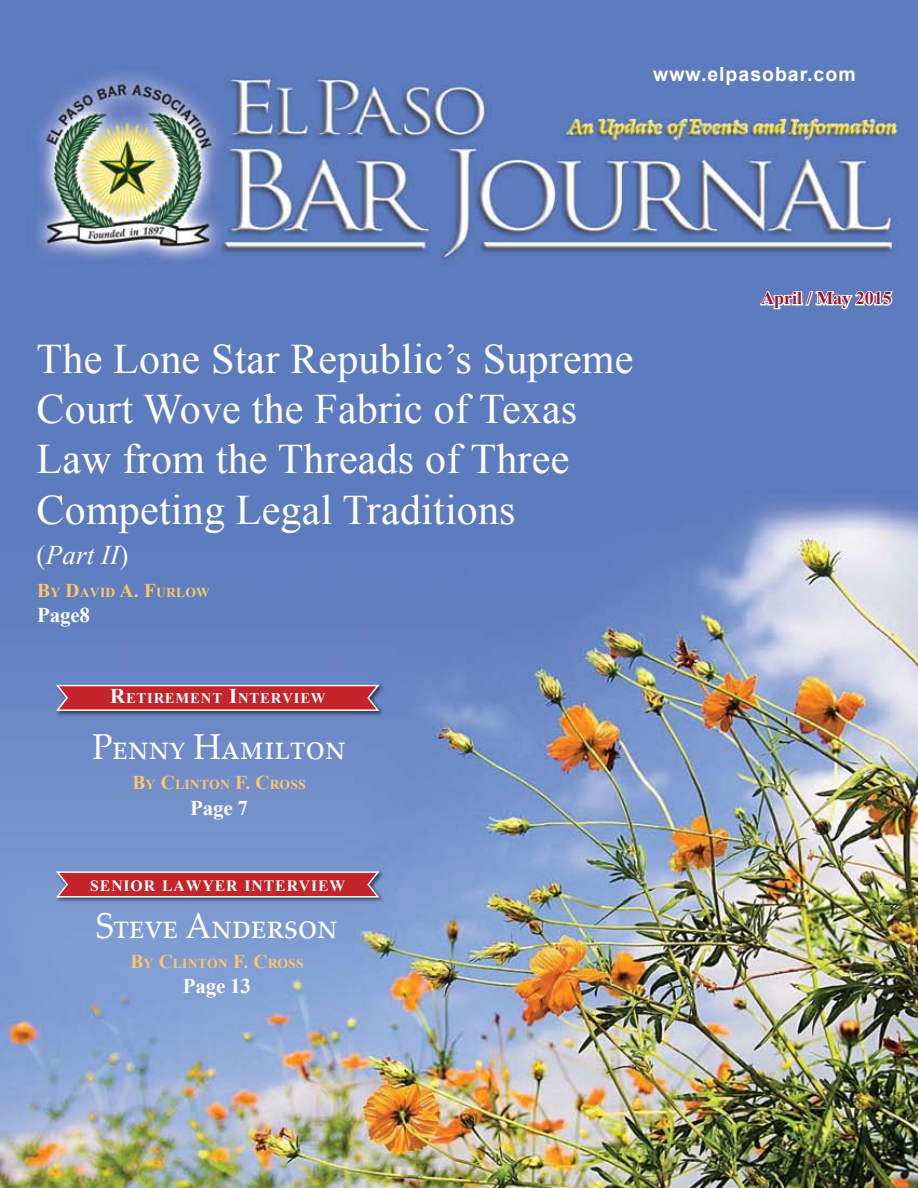
<style>
.page{position:relative;width:918px;height:1188px;background:#fff}
.page>*{position:absolute;margin:0;border:0;box-sizing:border-box;transform-origin:0 0}
.t1{font:42px/50.4px "Times New Roman";letter-spacing:.005em;color:#fff}
.t2{font:36px "Palatino Linotype";color:#fff;scale:.92 1}
.t3{font:italic 27px "Times New Roman";letter-spacing:.005em;color:#fff}
.t4{font:700 21px "Times New Roman";letter-spacing:-.01em;color:#fff}
.t5{font:700 19.5px "Arial";letter-spacing:.05em;color:#fff}
.t6{font:700 18px "Times New Roman";color:#9c142b}
.t7{font:700 15.75px "Times New Roman";letter-spacing:.055em;color:#fff}
.t8{font:700 14.7px "Times New Roman";letter-spacing:.055em;color:#fff}
.t9{font:700 13.65px "Times New Roman";letter-spacing:.015em;color:#fec666}
.s1{font-style:normal}
.s2{font-size:19.5px}
.s3{font-size:21px}
</style>
<div class="page">
<img style="left:0;top:0;width:918px;height:1188px">
<svg style="left:759px;top:282px;width:135px;height:29px"></svg>
<div style="left:55px;top:870px;width:336px;height:40px;background:#000;opacity:.55"></div>
<svg style="left:54px;top:871px;width:327px;height:28px;background:#bf454d"></svg>
<div style="left:55px;top:684px;width:336px;height:39px;background:#000;opacity:.55"></div>
<svg style="left:54px;top:684px;width:327px;height:28px;background:#be444d"></svg>
<p class="t5" style="left:653px;top:62px;width:204px">www.elpasobar.com</p>
<p class="t1" style="left:37px;top:333px;width:598px">The Lone Star Republic’s Supreme<br>Court Wove the Fabric of Texas<br>Law from the Threads of Three<br>Competing Legal Traditions</p>
<p class="t3" style="left:37px;top:537px;width:93px"><span class="s1">(</span>Part II<span class="s1">)</span></p>
<p class="t9" style="left:37px;top:583px;width:174px"><span class="s2">B</span>Y <span class="s2">D</span>AVID <span class="s2">A. F</span>URLOW</p>
<p class="t4" style="left:37px;top:601px;width:54px">Page8</p>
<p class="t8" style="left:110px;top:688px;width:217px"><span class="s3">R</span>ETIREMENT <span class="s3">I</span>NTERVIEW</p>
<p class="t2" style="left:92px;top:722px;width:277px">Penny Hamilton</p>
<p class="t9" style="left:132px;top:775px;width:175px"><span class="s2">B</span>Y <span class="s2">C</span>LINTON <span class="s2">F. C</span>ROSS</p>
<p class="t4" style="left:190px;top:793px;width:59px">Page 7</p>
<p class="t7" style="left:90px;top:874px;width:257px">SENIOR LAWYER INTERVIEW</p>
<p class="t2" style="left:96px;top:900px;width:265px">Steve Anderson</p>
<p class="t9" style="left:130px;top:954px;width:175px"><span class="s2">B</span>Y <span class="s2">C</span>LINTON <span class="s2">F. C</span>ROSS</p>
<p class="t4" style="left:183px;top:971px;width:70px">Page 13</p>
<p class="t6" style="left:761px;top:286px;width:132px">April / May 2015</p>
</div>
